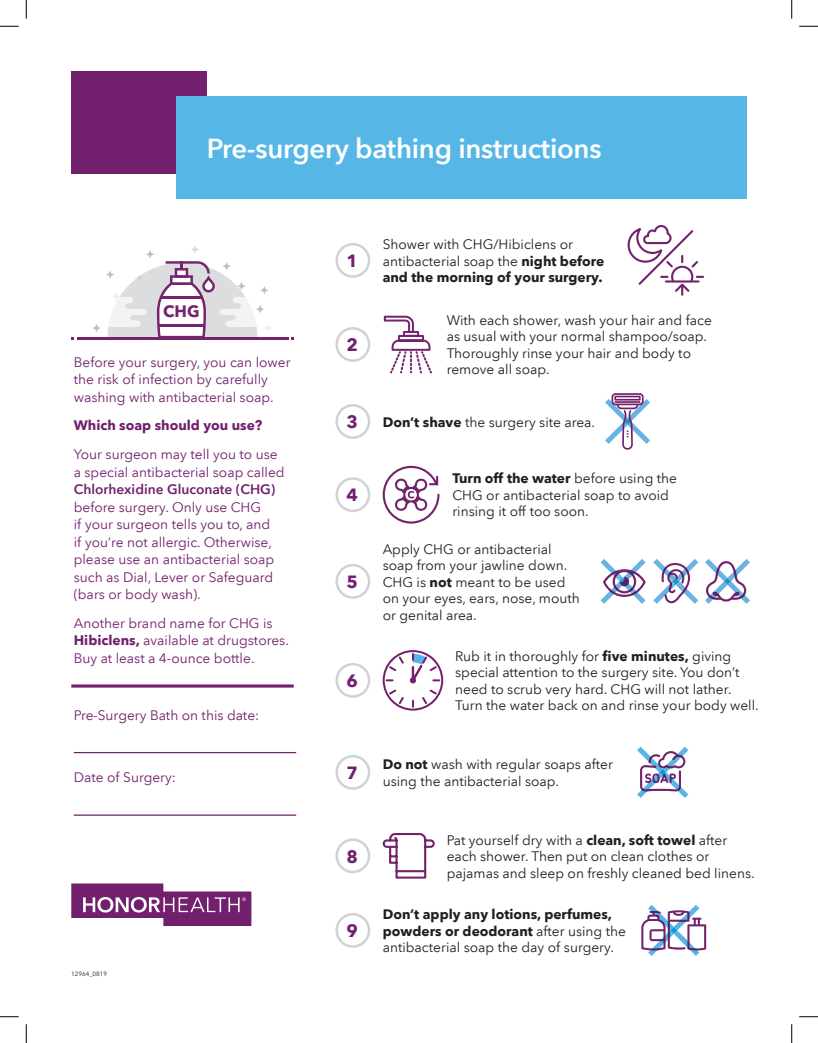
<style>
.page{position:relative;width:818px;height:1043px;background:#fff}
.page>*{position:absolute;margin:0;border:0;box-sizing:border-box;transform-origin:0 0}
.t1{font:600 27.5px "Avenir Next LT Pro";letter-spacing:-.01em;color:#fff}
.t2{font:700 17.75px "Avenir Next LT Pro";color:#72206d}
.t3{font:700 16.38px "Avenir Next LT Pro";color:#73246d}
.t4{font:13.75px/16.5px "Avenir Next LT Pro";color:#231f20}
.t5{font:13.75px/17.5px "Avenir Next LT Pro";color:#72206d}
.t6{font:700 13.75px/16.5px "Avenir Next LT Pro";color:#231f20}
.t7{font:600 13.75px "Avenir Next LT Pro";color:#72206d}
.t8{font:700 13.75px "Avenir Next LT Pro";color:#72206d}
.t9{font:6.25px "Avenir Next LT Pro";color:#231f20}
.s1{font-weight:700}
.s2{font-weight:400}
</style>
<div class="page">
<div style="left:71px;top:71px;width:136px;height:103px;background:#72206d"></div>
<div style="left:176px;top:96px;width:570px;height:103px;background:#56b7e7"></div>
<svg style="left:71px;top:883px;width:180px;height:43px"></svg>
<hr style="left:74px;top:752px;width:222px;height:1px;background:#72206d">
<hr style="left:74px;top:814px;width:222px;height:1px;background:#72206d">
<div style="left:335px;top:838px;width:35px;height:35px;border:2px solid #d1d2d4;border-radius:50%"></div>
<svg style="left:382px;top:833px;width:52px;height:45px"></svg>
<div style="left:335px;top:243px;width:35px;height:35px;border:2px solid #d1d2d4;border-radius:50%"></div>
<svg style="left:627px;top:225px;width:77px;height:71px"></svg>
<div style="left:335px;top:755px;width:35px;height:34px;border:2px solid #d1d2d4;border-radius:50%"></div>
<svg style="left:637px;top:746px;width:51px;height:52px"></svg>
<div style="left:335px;top:913px;width:35px;height:34px;border:2px solid #d1d2d4;border-radius:50%"></div>
<svg style="left:641px;top:904px;width:65px;height:52px"></svg>
<div style="left:335px;top:564px;width:35px;height:34px;border:2px solid #d1d2d4;border-radius:50%"></div>
<svg style="left:600px;top:559px;width:45px;height:45px"></svg>
<svg style="left:653px;top:559px;width:45px;height:45px"></svg>
<svg style="left:705px;top:559px;width:45px;height:45px"></svg>
<div style="left:335px;top:477px;width:35px;height:35px;border:2px solid #d1d2d4;border-radius:50%"></div>
<svg style="left:382px;top:466px;width:57px;height:57px"></svg>
<div style="left:335px;top:327px;width:35px;height:35px;border:2px solid #d1d2d4;border-radius:50%"></div>
<svg style="left:383px;top:315px;width:49px;height:58px"></svg>
<div style="left:335px;top:663px;width:35px;height:34px;border:2px solid #d1d2d4;border-radius:50%"></div>
<svg style="left:382px;top:650px;width:61px;height:60px"></svg>
<div style="left:335px;top:404px;width:35px;height:35px;border:2px solid #d1d2d4;border-radius:50%"></div>
<svg style="left:605px;top:393px;width:45px;height:56px"></svg>
<hr style="left:77px;top:337px;width:211px;height:3px;background:#73246d">
<svg style="left:93px;top:246px;width:178px;height:91px"></svg>
<hr style="left:161px;top:296px;width:41px;height:3px;background:#73246d">
<hr style="left:159px;top:324px;width:45px;height:2px;background:#73246d">
<hr style="left:71px;top:684px;width:223px;height:3px;background:#72206d">
<svg style="left:0;top:25px;width:19px;height:2px"></svg>
<svg style="left:799px;top:25px;width:19px;height:2px"></svg>
<svg style="left:0;top:1016px;width:19px;height:1px"></svg>
<svg style="left:799px;top:1016px;width:19px;height:1px"></svg>
<svg style="left:25px;top:0;width:2px;height:19px"></svg>
<svg style="left:25px;top:1024px;width:2px;height:18px"></svg>
<svg style="left:791px;top:0;width:1px;height:19px"></svg>
<svg style="left:791px;top:1024px;width:1px;height:18px"></svg>
<h1 class="t1" style="left:207px;top:132px;width:396px">Pre-surgery bathing instructions</h1>
<p class="t3" style="left:163px;top:301px;width:38px">CHG</p>
<p class="t5" style="left:74px;top:353px;width:218px">Before your surgery, you can lower the risk of infection by carefully washing with antibacterial soap.</p>
<p class="t8" style="left:74px;top:417px;width:190px">Which soap should you use?</p>
<p class="t5" style="left:74px;top:445px;width:212px">Your surgeon may tell you to use a special antibacterial soap called</p>
<p class="t7" style="left:74px;top:481px;width:203px">Chlorhexidine Gluconate (CHG)</p>
<p class="t5" style="left:74px;top:498px;width:202px">before surgery. Only use CHG<br>if your surgeon tells you to, and if you’re not allergic. Otherwise, please use an antibacterial soap such as Dial, Lever or Safeguard (bars or body wash).</p>
<p class="t5" style="left:74px;top:614px;width:217px">Another brand name for CHG is<br><span class="s1">Hibiclens,</span> available at drugstores.<br>Buy at least a 4-ounce bottle.</p>
<p class="t5" style="left:74px;top:706px;width:187px">Pre-Surgery Bath on this date:</p>
<p class="t5" style="left:74px;top:768px;width:104px">Date of Surgery:</p>
<p class="t9" style="left:71px;top:970px;width:37px">12964_0819</p>
<p class="t2" style="left:346px;top:250px;width:13px">1</p>
<p class="t2" style="left:346px;top:334px;width:13px">2</p>
<p class="t4" style="left:382px;top:236px;width:223px">Shower with CHG/Hibiclens or antibacterial soap the <span class="s1">night before and the morning of your surgery.</span></p>
<p class="t4" style="left:446px;top:312px;width:267px">With each shower, wash your hair and face as usual with your normal shampoo/soap.<br>Thoroughly rinse your hair and body to remove all soap.</p>
<p class="t2" style="left:346px;top:411px;width:13px">3</p>
<p class="t4" style="left:382px;top:413px;width:214px"><span class="s1">Don’t shave</span> the surgery site area.</p>
<p class="t2" style="left:346px;top:484px;width:13px">4</p>
<p class="t2" style="left:346px;top:571px;width:13px">5</p>
<p class="t2" style="left:346px;top:670px;width:13px">6</p>
<p class="t2" style="left:346px;top:762px;width:13px">7</p>
<p class="t2" style="left:346px;top:845px;width:13px">8</p>
<p class="t2" style="left:346px;top:920px;width:13px">9</p>
<p class="t4" style="left:452px;top:470px;width:226px"><span class="s1">Turn off the water</span> before using the<br>CHG or antibacterial soap to avoid rinsing it off too soon.</p>
<p class="t4" style="left:382px;top:540px;width:199px">Apply CHG or antibacterial soap from your jawline down.<br>CHG is <span class="s1">not</span> meant to be used on your eyes, ears, nose, mouth or genital area.</p>
<p class="t4" style="left:455px;top:647px;width:305px">Rub it in thoroughly for <span class="s1">five minutes,</span> giving special attention to the surgery site. You don’t need to scrub very hard. CHG will not lather.<br>Turn the water back on and rinse your body well.</p>
<p class="t4" style="left:382px;top:756px;width:232px"><span class="s1">Do not</span> wash with regular soaps after using the antibacterial soap.</p>
<p class="t4" style="left:446px;top:831px;width:309px">Pat yourself dry with a <span class="s1">clean, soft towel</span> after each shower. Then put on clean clothes or pajamas and sleep on freshly cleaned bed linens.</p>
<p class="t6" style="left:382px;top:905px;width:245px">Don’t apply any lotions, perfumes, powders or deodorant <span class="s2">after using the antibacterial soap the day of surgery.</span></p>
</div>
